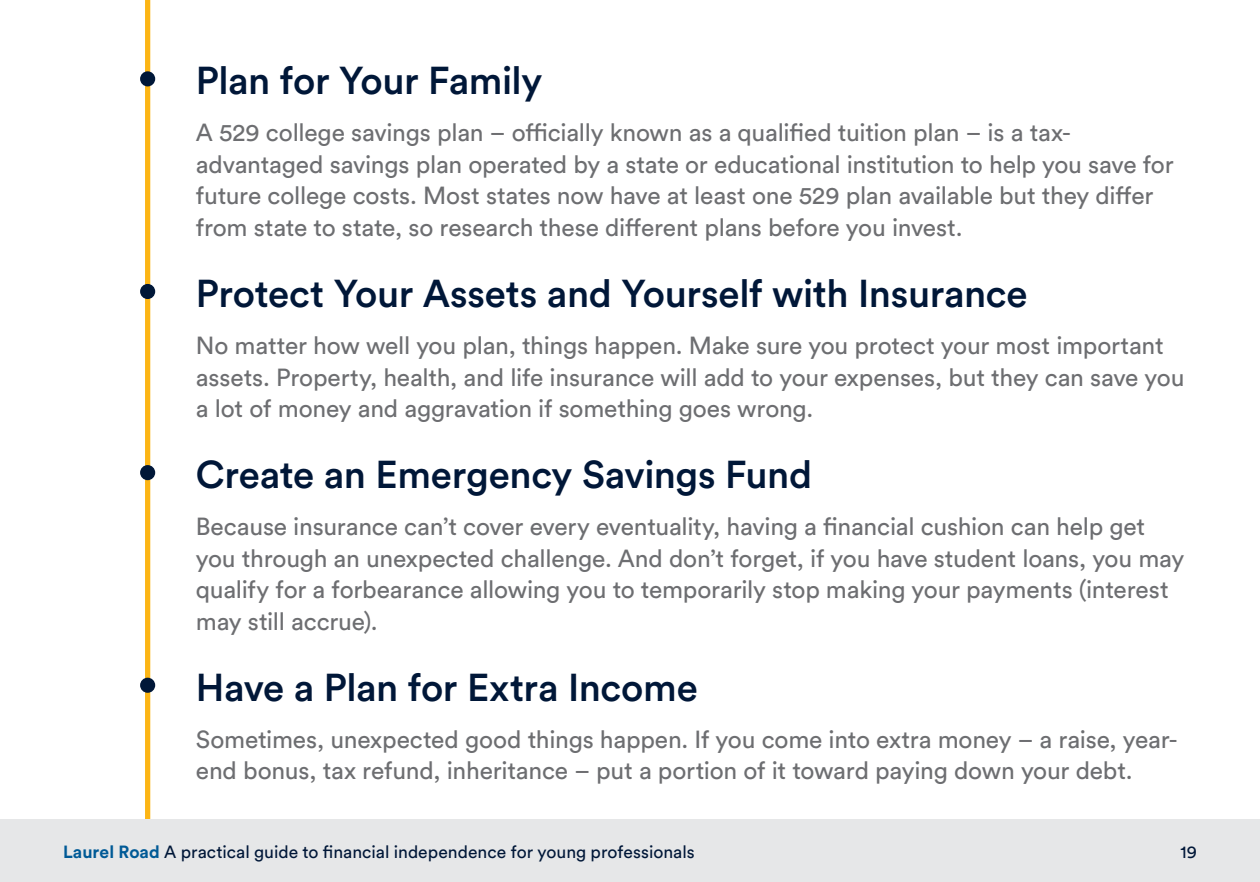
<style>
.page{position:relative;width:1260px;height:882px;background:#fff}
.page>*{position:absolute;margin:0;border:0;box-sizing:border-box;transform-origin:0 0}
.t1{font:500 38.5px "Circular Std";letter-spacing:-.01em;color:#001738}
.t2{font:24.5px/31.5px "Circular Std";letter-spacing:-.01em;color:#6d6e71}
.t3{font:17.5px "Circular Std";color:#001738}
.s1{font-weight:700;color:#005a96}
</style>
<div class="page">
<div style="left:145px;top:0;width:5px;height:882px;background:#fcb515"></div>
<div style="left:140px;top:71px;width:15px;height:15px;background:#001738;border-radius:50%"></div>
<div style="left:140px;top:284px;width:15px;height:15px;background:#001738;border-radius:50%"></div>
<div style="left:140px;top:678px;width:15px;height:15px;background:#001738;border-radius:50%"></div>
<div style="left:140px;top:465px;width:15px;height:15px;background:#001738;border-radius:50%"></div>
<div style="left:0;top:819px;width:1260px;height:63px;background:#e6e7e8"></div>
<h1 class="t1" style="left:196px;top:56px;width:348px">Plan for Your Family</h1>
<p class="t2" style="left:196px;top:117px;width:979px">A 529 college savings plan – officially known as a qualified tuition plan – is a tax&shy;advantaged savings plan operated by a state or educational institution to help you save for future college costs. Most states now have at least one 529 plan available but they differ from state to state, so research these different plans before you invest.</p>
<h1 class="t1" style="left:196px;top:269px;width:833px">Protect Your Assets and Yourself with Insurance</h1>
<p class="t2" style="left:196px;top:329px;width:990px">No matter how well you plan, things happen. Make sure you protect your most important assets. Property, health, and life insurance will add to your expenses, but they can save you a lot of money and aggravation if something goes wrong.</p>
<h1 class="t1" style="left:196px;top:450px;width:618px">Create an Emergency Savings Fund</h1>
<p class="t2" style="left:196px;top:511px;width:990px">Because insurance can’t cover every eventuality, having a financial cushion can help get you through an unexpected challenge. And don’t forget, if you have student loans, you may qualify for a forbearance allowing you to temporarily stop making your payments (interest may still accrue).</p>
<h1 class="t1" style="left:196px;top:663px;width:503px">Have a Plan for Extra Income</h1>
<p class="t2" style="left:196px;top:723px;width:983px">Sometimes, unexpected good things happen. If you come into extra money – a raise, year&shy;end bonus, tax refund, inheritance – put a portion of it toward paying down your debt.</p>
<p class="t3" style="left:63px;top:841px;width:633px"><span class="s1">Laurel Road</span> A practical guide to financial independence for young professionals</p>
<p class="t3" style="left:1180px;top:841px;width:18px">19</p>
</div>
